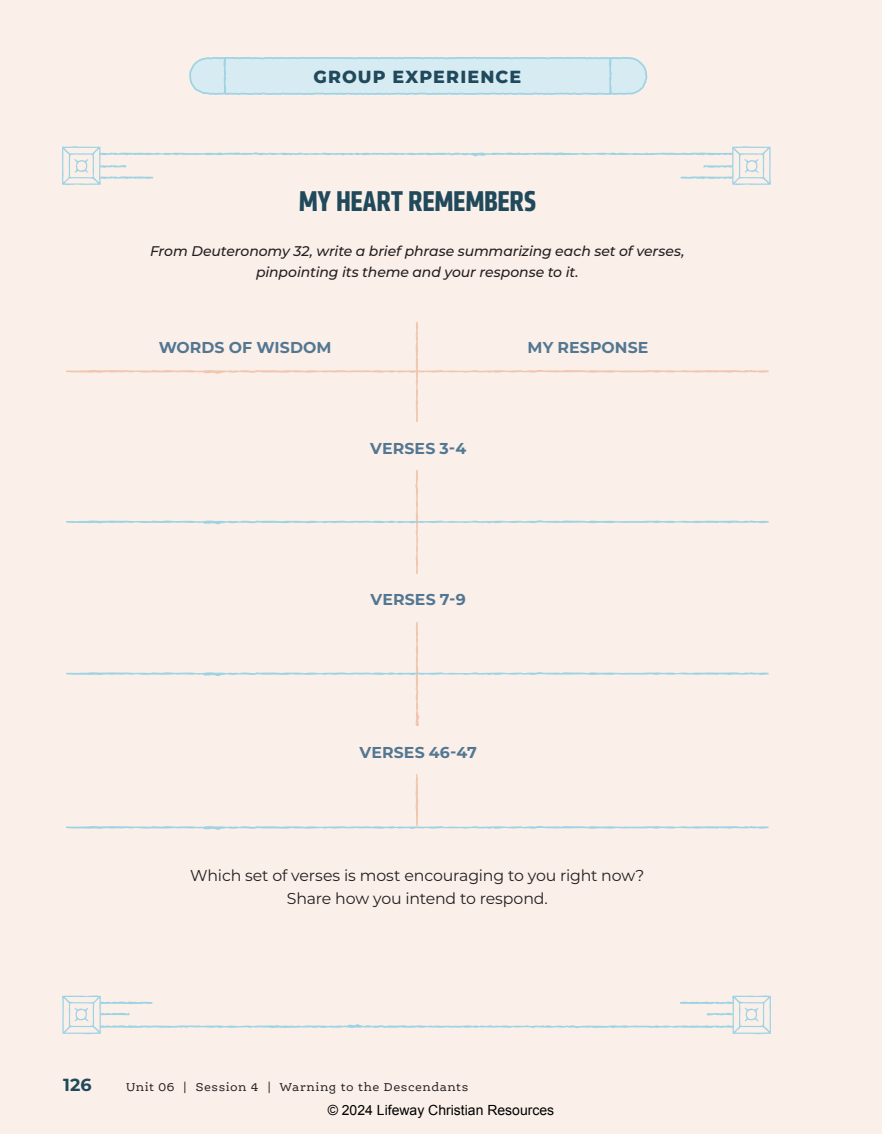
<style>
.page{position:relative;width:882px;height:1134px;background:#fbf0e9}
.page>*{position:absolute;margin:0;border:0;box-sizing:border-box;transform-origin:0 0}
.t1{font:700 29.75px "Klavika Condensed";letter-spacing:-.01em;color:#20495c}
.t2{font:800 17.5px "Montserrat";letter-spacing:.065em;color:#20495c}
.t3{font:700 17.5px "Montserrat";color:#20495c}
.t4{font:15.75px/22.8px "Montserrat";letter-spacing:-.01em;color:#231f20;text-align:center}
.t5{font:700 15.75px "Montserrat";letter-spacing:.01em;color:#537792}
.t6{font:italic 500 14px/21px "Montserrat";letter-spacing:-.005em;color:#231f20;text-align:center}
.t7{font:14px "Arial";color:#000}
.t8{font:12.25px "Ernestine Pro";letter-spacing:.04em;color:#231f20}
</style>
<div class="page">
<svg style="left:189px;top:56px;width:459px;height:39px"></svg>
<svg style="left:190px;top:57px;width:457px;height:37px;background:#d2e8f0"></svg>
<svg style="left:62px;top:146px;width:709px;height:39px"></svg>
<svg style="left:62px;top:995px;width:709px;height:39px"></svg>
<svg style="left:66px;top:322px;width:703px;height:508px"></svg>
<div style="left:339px;top:422px;width:159px;height:48px;background:#fbf0e9"></div>
<div style="left:339px;top:574px;width:159px;height:47px;background:#fbf0e9"></div>
<div style="left:339px;top:727px;width:159px;height:47px;background:#fbf0e9"></div>
<p class="t2" style="left:313px;top:64px;width:209px">GROUP EXPERIENCE</p>
<h1 class="t1" style="left:299px;top:182px;width:239px">MY HEART REMEMBERS</h1>
<p class="t6" style="left:150px;top:240px;width:536px">From Deuteronomy 32, write a brief phrase summarizing each set of verses, pinpointing its theme and your response to it.</p>
<p class="t5" style="left:159px;top:336px;width:174px">WORDS OF WISDOM</p>
<p class="t5" style="left:528px;top:336px;width:122px">MY RESPONSE</p>
<p class="t5" style="left:370px;top:437px;width:97px">VERSES 3-4</p>
<p class="t5" style="left:371px;top:589px;width:97px">VERSES 7-9</p>
<p class="t5" style="left:360px;top:741px;width:119px">VERSES 46-47</p>
<p class="t4" style="left:190px;top:864px;width:456px">Which set of verses is most encouraging to you right now?<br>Share how you intend to respond.</p>
<p class="t3" style="left:63px;top:1072px;width:30px">126</p>
<p class="t8" style="left:126px;top:1080px;width:344px">Unit 06 | Session 4 | Warning to the Descendants</p>
<p class="t7" style="left:328px;top:1101px;width:228px">© 2024 Lifeway Christian Resources</p>
</div>
